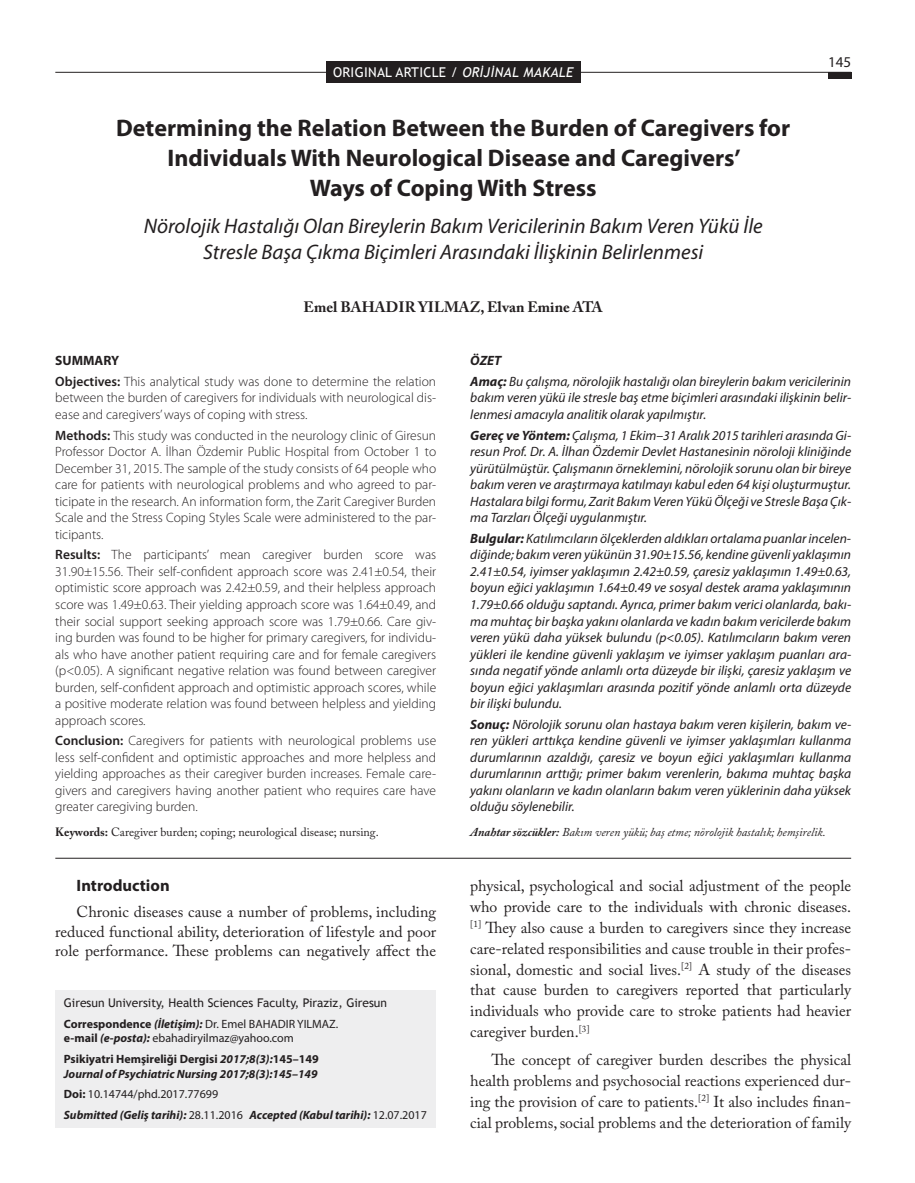
<style>
.page{position:relative;width:915px;height:1183px;background:#fff}
.page>*{position:absolute;margin:0;border:0;box-sizing:border-box;transform-origin:0 0}
.t1{font:700 24px/30px "Myriad Pro";color:#231f20;text-align:center}
.t2{font:italic 21px/25.5px "Myriad Pro";color:#231f20;text-align:center}
.t3{font:700 16.5px "Myriad Pro";color:#231f20}
.t4{font:15.75px/21px "Adobe Caslon Pro";color:#231f20;text-align:justify}
.t5{font:700 15px "Adobe Caslon Pro";color:#231f20}
.t6{font:15px "Myriad Pro";color:#231f20}
.t7{font:italic 13.5px/16.5px "Myriad Pro";color:#231f20;text-align:justify}
.t8{font:300 13.5px/16.5px "Myriad Pro";color:#231f20;text-align:justify}
.t9{font:13.5px "Trebuchet MS";letter-spacing:.02em;color:#fff}
.t10{font:italic 700 12px/14.4px "Myriad Pro";color:#231f20}
.t11{font:12px/14.4px "Myriad Pro";color:#231f20}
.t12{font:italic 12px "Adobe Caslon Pro";color:#231f20}
.t13{font:12px "Adobe Caslon Pro";color:#231f20}
.t14{font:12px "Trebuchet MS";color:#231f20}
.s1{font-style:italic}
.s2{font-weight:700}
.s3{font-weight:600}
.s4{font-weight:700;font-style:italic}
.s5{font-style:normal}
.s6{font-weight:400;font-style:normal}
</style>
<div class="page">
<hr style="left:55px;top:72px;width:795px;height:1px;background:#231f20">
<div style="left:326px;top:61px;width:254px;height:22px;background:#231f20"></div>
<div style="left:55px;top:989px;width:381px;height:138px;background:#eeeeef"></div>
<div style="left:827px;top:72px;width:23px;height:7px;background:#231f20"></div>
<hr style="left:55px;top:857px;width:795px;height:1px;background:#231f20">
<p class="t9" style="left:333px;top:64px;width:241px">ORIGINAL ARTICLE / <span class="s1">ORİJİNAL MAKALE</span></p>
<h1 class="t1" style="left:116px;top:112px;width:675px">Determining the Relation Between the Burden of Caregivers for<br>Individuals With Neurological Disease and Caregivers’<br>Ways of Coping With Stress</h1>
<h2 class="t2" style="left:144px;top:213px;width:620px">Nörolojik Hastalığı Olan Bireylerin Bakım Vericilerinin Bakım Veren Yükü İle<br>Stresle Başa Çıkma Biçimleri Arasındaki İlişkinin Belirlenmesi</h2>
<p class="t5" style="left:303px;top:298px;width:300px">Emel BAHADIR YILMAZ, Elvan Emine ATA</p>
<p class="t6" style="left:827px;top:52px;width:25px">145</p>
<p class="t8" style="left:55px;top:350px;width:382px;line-height:20.7px"><span class="s2">SUMMARY<br></span><span class="s3">Objectives:</span> This analytical study was done to determine the relation</p>
<p class="t8" style="left:55px;top:390px;width:382px">between the burden of caregivers for individuals with neurological dis&shy;ease and caregivers’ ways of coping with stress.</p>
<p class="t8" style="left:55px;top:427px;width:382px"><span class="s3">Methods:</span> This study was conducted in the neurology clinic of Giresun Professor Doctor A. İlhan Özdemir Public Hospital from October 1 to December 31, 2015. The sample of the study consists of 64 people who care for patients with neurological problems and who agreed to par&shy;ticipate in the research. An information form, the Zarit Caregiver Burden Scale and the Stress Coping Styles Scale were administered to the par&shy;ticipants.</p>
<p class="t8" style="left:55px;top:546px;width:382px"><span class="s3">Results:</span> The participants’ mean caregiver burden score was 31.90±15.56. Their self-confident approach score was 2.41±0.54, their optimistic score approach was 2.42±0.59, and their helpless approach score was 1.49±0.63. Their yielding approach score was 1.64±0.49, and their social support seeking approach score was 1.79±0.66. Care giv&shy;ing burden was found to be higher for primary caregivers, for individu&shy;als who have another patient requiring care and for female caregivers (p&lt;0.05). A significant negative relation was found between caregiver burden, self-confident approach and optimistic approach scores, while a positive moderate relation was found between helpless and yielding approach scores.</p>
<p class="t8" style="left:55px;top:732px;width:382px"><span class="s3">Conclusion:</span> Caregivers for patients with neurological problems use less self-confident and optimistic approaches and more helpless and yielding approaches as their caregiver burden increases. Female care&shy;givers and caregivers having another patient who requires care have greater caregiving burden.</p>
<p class="t13" style="left:55px;top:825px;width:325px"><span class="s2">Keywords:</span> Caregiver burden; coping; neurological disease; nursing.</p>
<p class="t3" style="left:77px;top:874px;width:95px">Introduction</p>
<p class="t4" style="left:55px;top:901px;width:382px;line-height:19.5px;text-indent:21px">Chronic diseases cause a number of problems, including reduced functional ability, deterioration of lifestyle and poor role performance. These problems can negatively affect the</p>
<p class="t14" style="left:64px;top:995px;width:324px">Giresun University, Health Sciences Faculty, Piraziz, Giresun</p>
<p class="t11" style="left:64px;top:1016px;width:276px"><span class="s2">Correspondence</span> <span class="s4">(İletişim):</span> Dr. Emel BAHADIR YILMAZ. <span class="s2">e-mail</span> <span class="s4">(e-posta):</span> ebahadiryilmaz@yahoo.com</p>
<p class="t10" style="left:64px;top:1051px;width:256px"><span class="s5">Psikiyatri Hemşireliği Dergisi</span> 2017;8(3):<span class="s5">145–149<br></span>Journal of Psychiatric Nursing 2017;8(3):145–149</p>
<p class="t10" style="left:64px;top:1083px;width:364px;line-height:20.7px"><span class="s5">Doi:</span> <span class="s6">10.14744/phd.2017.77699<br></span>Submitted (Geliş tarihi): <span class="s6">28.11.2016</span> Accepted (Kabul tarihi): <span class="s6">12.07.2017</span></p>
<p class="t7" style="left:470px;top:350px;width:382px;line-height:20.7px"><span class="s2">ÖZET<br>Amaç:</span> Bu çalışma, nörolojik hastalığı olan bireylerin bakım vericilerinin</p>
<p class="t7" style="left:470px;top:389px;width:382px">bakım veren yükü ile stresle baş etme biçimleri arasındaki ilişkinin belir&shy;lenmesi amacıyla analitik olarak yapılmıştır.</p>
<p class="t7" style="left:470px;top:426px;width:382px"><span class="s2">Gereç ve Yöntem:</span> Çalışma, 1 Ekim–31 Aralık 2015 tarihleri arasında Gi&shy;resun Prof. Dr. A. İlhan Özdemir Devlet Hastanesinin nöroloji kliniğinde yürütülmüştür. Çalışmanın örneklemini, nörolojik sorunu olan bir bireye bakım veren ve araştırmaya katılmayı kabul eden 64 kişi oluşturmuştur.<br>Hastalara bilgi formu, Zarit Bakım Veren Yükü Ölçeği ve Stresle Başa Çık&shy;ma Tarzları Ölçeği uygulanmıştır.</p>
<p class="t7" style="left:470px;top:530px;width:382px"><span class="s2">Bulgular:</span> Katılımcıların ölçeklerden aldıkları ortalama puanlar incelen&shy;diğinde; bakım veren yükünün 31.90±15.56, kendine güvenli yaklaşımın 2.41±0.54, iyimser yaklaşımın 2.42±0.59, çaresiz yaklaşımın 1.49±0.63, boyun eğici yaklaşımın 1.64±0.49 ve sosyal destek arama yaklaşımının 1.79±0.66 olduğu saptandı. Ayrıca, primer bakım verici olanlarda, bakı&shy;ma muhtaç bir başka yakını olanlarda ve kadın bakım vericilerde bakım veren yükü daha yüksek bulundu (p&lt;0.05). Katılımcıların bakım veren yükleri ile kendine güvenli yaklaşım ve iyimser yaklaşım puanları ara&shy;sında negatif yönde anlamlı orta düzeyde bir ilişki, çaresiz yaklaşım ve boyun eğici yaklaşımları arasında pozitif yönde anlamlı orta düzeyde bir ilişki bulundu.</p>
<p class="t7" style="left:470px;top:715px;width:382px"><span class="s2">Sonuç:</span> Nörolojik sorunu olan hastaya bakım veren kişilerin, bakım ve&shy;ren yükleri arttıkça kendine güvenli ve iyimser yaklaşımları kullanma durumlarının azaldığı, çaresiz ve boyun eğici yaklaşımları kullanma durumlarının arttığı; primer bakım verenlerin, bakıma muhtaç başka yakını olanların ve kadın olanların bakım veren yüklerinin daha yüksek olduğu söylenebilir.</p>
<p class="t12" style="left:470px;top:825px;width:357px"><span class="s2">Anahtar sözcükler:</span> Bakım veren yükü; baş etme; nörolojik hastalık; hemşirelik.</p>
<p class="t4" style="left:470px;top:874px;width:382px">physical, psychological and social adjustment of the people who provide care to the individuals with chronic diseases. <sup>[1]</sup> They also cause a burden to caregivers since they increase care-related responsibilities and cause trouble in their profes&shy;sional, domestic and social lives.<sup>[2]</sup> A study of the diseases that cause burden to caregivers reported that particularly individuals who provide care to stroke patients had heavier caregiver burden.<sup>[3]</sup></p>
<p class="t4" style="left:470px;top:1048px;width:382px;text-indent:21px">The concept of caregiver burden describes the physical health problems and psychosocial reactions experienced dur&shy;ing the provision of care to patients.<sup>[2]</sup> It also includes finan&shy;cial problems, social problems and the deterioration of family</p>
</div>
